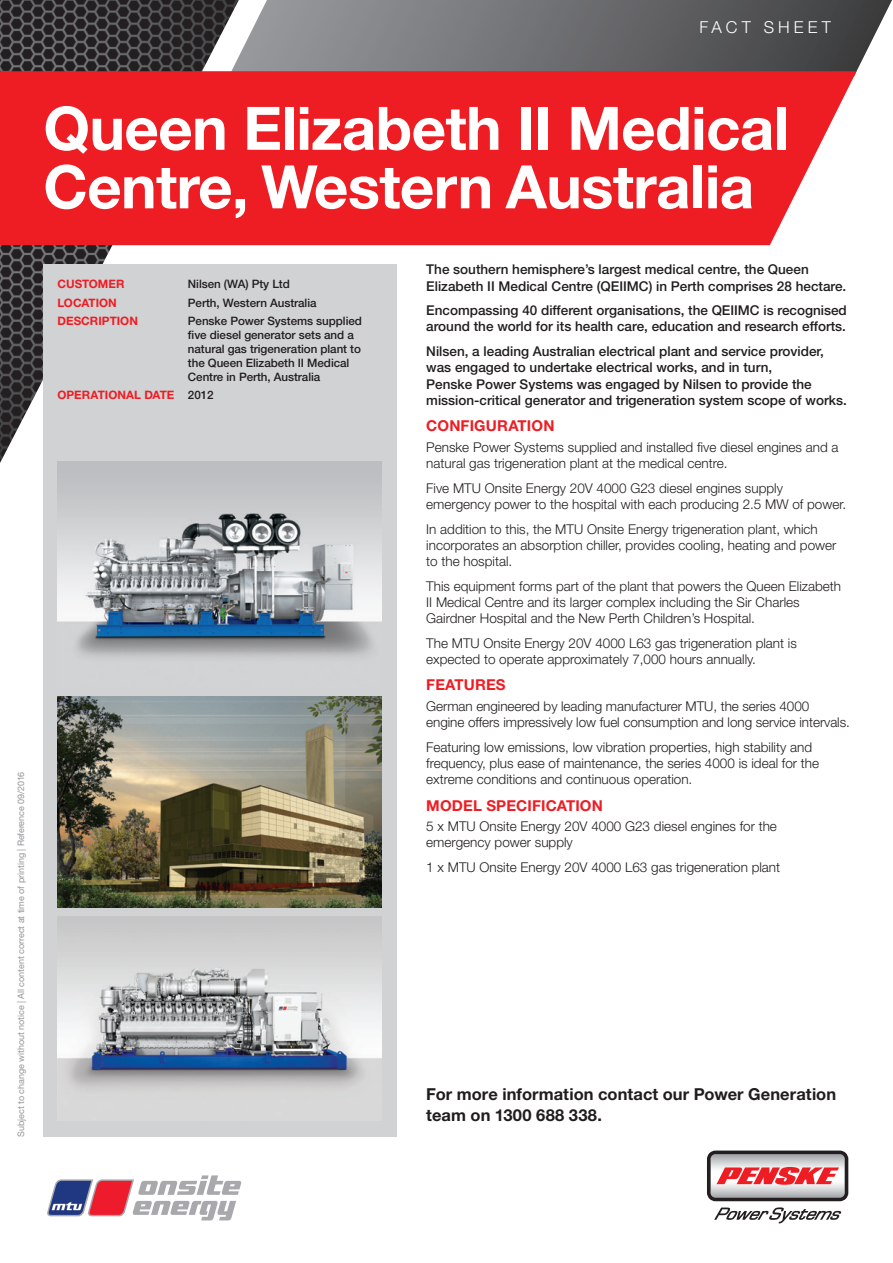
<style>
.page{position:relative;width:893px;height:1263px;background:#fff}
.page>*{position:absolute;margin:0;border:0;box-sizing:border-box;transform-origin:0 0}
.t1{font:700 60px/58.5px "Helvetica Neue CE";letter-spacing:-.01em;color:#fff}
.t2{font:700 16.5px/21px "Helvetica Neue CE";letter-spacing:.005em;color:#211d1e}
.t3{font:300 16.5px "Helvetica Neue CE";letter-spacing:.25em;color:#fff}
.t4{font:700 15px "Helvetica Neue CE";letter-spacing:.01em;color:#ee1d23}
.t5{font:300 13.5px/16.2px "Helvetica Neue CE";color:#211d1e}
.t6{font:500 13.5px/16.2px "Helvetica Neue CE";color:#211d1e}
.t7{font:500 11.55px/14px "Helvetica Neue CE";letter-spacing:-.005em;color:#211d1e}
.t8{font:700 11.55px "Helvetica Neue CE";letter-spacing:.005em;color:#ee1d23}
.t9{font:9px "Helvetica Neue CE";letter-spacing:-.005em;color:#939598}
.s1{font-weight:500;color:#211d1e}
</style>
<div class="page">
<img style="left:0;top:0;width:239px;height:463px">
<div style="left:43px;top:264px;width:353px;height:872px;background:#d1d2d4"></div>
<svg style="left:229px;top:0;width:663px;height:71px;background:#737477"></svg>
<div style="left:0;top:71px;width:857px;height:174px;background:#ee1d23"></div>
<svg style="left:47px;top:1175px;width:195px;height:45px"></svg>
<svg style="left:707px;top:1150px;width:141px;height:51px;background:#ba9093"></svg>
<svg style="left:714px;top:1207px;width:127px;height:16px"></svg>
<img style="left:57px;top:461px;width:325px;height:196px">
<img style="left:57px;top:916px;width:325px;height:170px">
<img style="left:57px;top:696px;width:325px;height:212px">
<p class="t3" style="left:699px;top:17px;width:133px">FACT SHEET</p>
<p class="t9" style="left:15px;top:1137px;width:366px;rotate:-90deg">Subject to change without notice | All content correct at time of printing | Reference 09/2016</p>
<h1 class="t1" style="left:43px;top:100px;width:747px">Queen Elizabeth II Medical<br>Centre, Western Australia</h1>
<p class="t8" style="left:57px;top:277px;width:69px">CUSTOMER</p>
<p class="t7" style="left:188px;top:277px;width:103px">Nilsen (WA) Pty Ltd</p>
<p class="t8" style="left:57px;top:295px;width:61px">LOCATION</p>
<p class="t7" style="left:188px;top:295px;width:130px">Perth, Western Australia</p>
<p class="t8" style="left:57px;top:313px;width:82px">DESCRIPTION</p>
<p class="t7" style="left:188px;top:314px;width:175px">Penske Power Systems supplied five diesel generator sets and a natural gas trigeneration plant to the Queen Elizabeth II Medical<br>Centre in Perth, Australia</p>
<p class="t8" style="left:57px;top:387px;width:158px">OPERATIONAL DATE <span class="s1">2012</span></p>
<p class="t6" style="left:426px;top:261px;width:421px">The southern hemisphere’s largest medical centre, the Queen<br>Elizabeth II Medical Centre (QEIIMC) in Perth comprises 28 hectare.</p>
<p class="t6" style="left:426px;top:302px;width:422px">Encompassing 40 different organisations, the QEIIMC is recognised around the world for its health care, education and research efforts.</p>
<p class="t6" style="left:426px;top:343px;width:422px">Nilsen, a leading Australian electrical plant and service provider, was engaged to undertake electrical works, and in turn,<br>Penske Power Systems was engaged by Nilsen to provide the mission-critical generator and trigeneration system scope of works.</p>
<p class="t4" style="left:426px;top:417px;width:130px">CONFIGURATION</p>
<p class="t5" style="left:426px;top:439px;width:414px">Penske Power Systems supplied and installed five diesel engines and a natural gas trigeneration plant at the medical centre.</p>
<p class="t5" style="left:426px;top:480px;width:421px">Five MTU Onsite Energy 20V 4000 G23 diesel engines supply emergency power to the hospital with each producing 2.5 MW of power.</p>
<p class="t5" style="left:426px;top:520px;width:412px">In addition to this, the MTU Onsite Energy trigeneration plant, which incorporates an absorption chiller, provides cooling, heating and power to the hospital.</p>
<p class="t5" style="left:426px;top:578px;width:416px">This equipment forms part of the plant that powers the Queen Elizabeth<br>II Medical Centre and its larger complex including the Sir Charles<br>Gairdner Hospital and the New Perth Children’s Hospital.</p>
<p class="t5" style="left:426px;top:635px;width:372px">The MTU Onsite Energy 20V 4000 L63 gas trigeneration plant is expected to operate approximately 7,000 hours annually.</p>
<p class="t4" style="left:426px;top:676px;width:81px">FEATURES</p>
<p class="t5" style="left:426px;top:698px;width:425px">German engineered by leading manufacturer MTU, the series 4000 engine offers impressively low fuel consumption and long service intervals.</p>
<p class="t5" style="left:426px;top:739px;width:394px">Featuring low emissions, low vibration properties, high stability and frequency, plus ease of maintenance, the series 4000 is ideal for the extreme conditions and continuous operation.</p>
<p class="t4" style="left:426px;top:796px;width:178px">MODEL SPECIFICATION</p>
<p class="t5" style="left:426px;top:818px;width:352px">5 x MTU Onsite Energy 20V 4000 G23 diesel engines for the emergency power supply</p>
<p class="t5" style="left:426px;top:859px;width:355px">1 x MTU Onsite Energy 20V 4000 L63 gas trigeneration plant</p>
<p class="t2" style="left:426px;top:1083px;width:411px">For more information contact our Power Generation team on 1300 688 338.</p>
</div>
